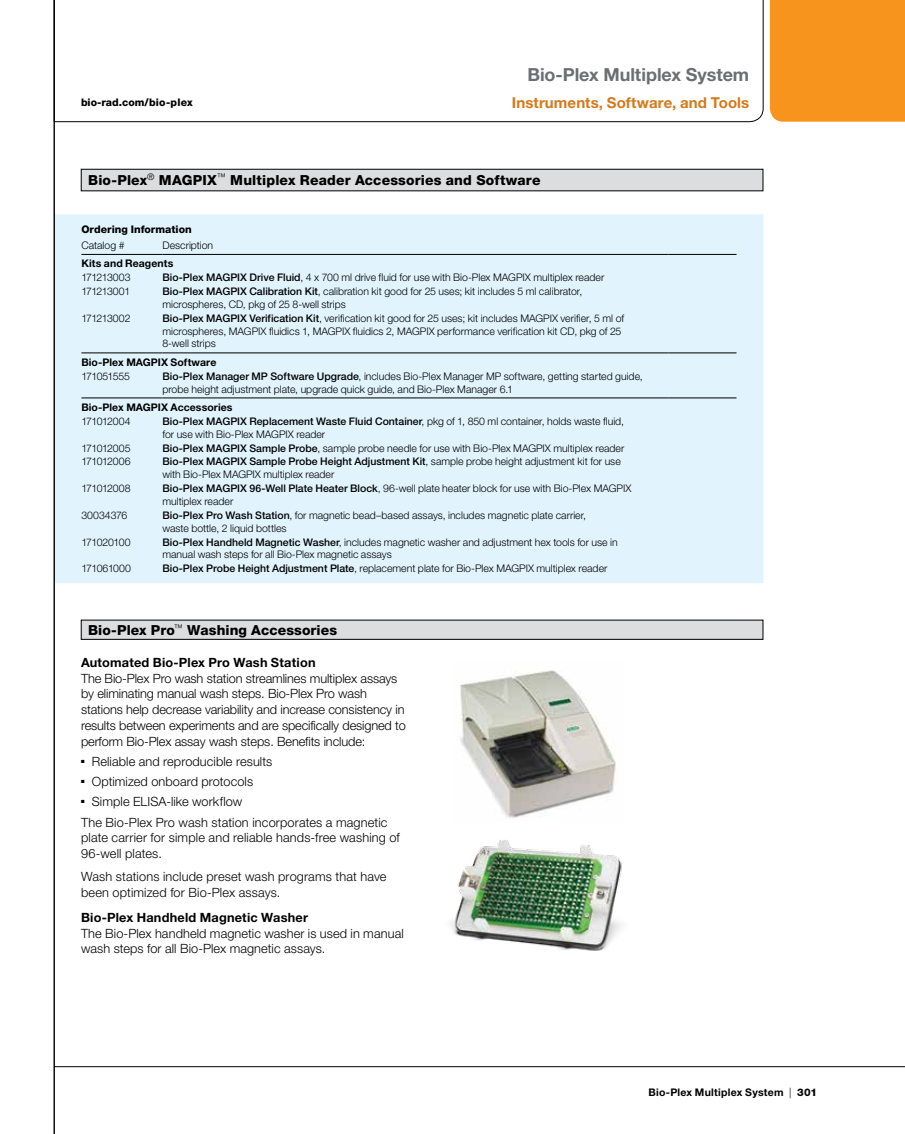
<style>
.page{position:relative;width:905px;height:1134px;background:#fff}
.page>*{position:absolute;margin:0;border:0;box-sizing:border-box;transform-origin:0 0}
.t1{font:700 18px "Helvetica Neue LT Std";letter-spacing:-.005em;color:#6d6e71}
.t2{font:700 15px "Helvetica Neue LT Std";letter-spacing:.005em;color:#d5791a}
.t3{font:800 13.8px "Helvetica Neue LT Std";letter-spacing:.01em;color:#000}
.t4{font:300 12.75px/15.8px "Helvetica Neue LT Std";color:#000}
.t5{font:700 12.75px "Helvetica Neue LT Std";letter-spacing:.015em;color:#000}
.t6{font:300 10.5px/12.8px "Helvetica Neue LT Std";color:#000}
.t7{font:700 10.5px "Helvetica Neue LT Std";letter-spacing:.01em;color:#000}
.t8{font:300 10.5px "Helvetica Neue LT Std";letter-spacing:-.05em;color:#000}
.t9{font:800 10.5px "Helvetica Neue LT Std";color:#000}
.t10{font:300 10.5px "Helvetica Neue LT Std";letter-spacing:-.06em;color:#000}
.s1{font-weight:500}
.s2{font-weight:300}
.s3{font-weight:800}
</style>
<div class="page">
<div style="left:81px;top:169px;width:682px;height:22px;background:#dcddde"></div>
<div style="left:81px;top:169px;width:682px;height:22px;border:1px solid #000"></div>
<div style="left:55px;top:214px;width:708px;height:369px;background:#e1f4fd"></div>
<hr style="left:81px;top:254px;width:81px;height:1px;background:#000">
<hr style="left:162px;top:254px;width:506px;height:1px;background:#000">
<hr style="left:668px;top:254px;width:68px;height:1px;background:#000">
<hr style="left:81px;top:398px;width:81px;height:1px;background:#000">
<hr style="left:162px;top:398px;width:506px;height:1px;background:#000">
<hr style="left:668px;top:398px;width:68px;height:1px;background:#000">
<hr style="left:81px;top:353px;width:81px;height:1px;background:#000">
<hr style="left:162px;top:353px;width:506px;height:1px;background:#000">
<hr style="left:668px;top:353px;width:68px;height:1px;background:#000">
<hr style="left:54px;top:1066px;width:850px;height:1px;background:#000">
<div style="left:770px;top:0;width:134px;height:122px;background:#f7941e"></div>
<svg style="left:55px;top:0;width:708px;height:122px"></svg>
<hr style="left:54px;top:0;width:1px;height:1134px;background:#000">
<div style="left:81px;top:620px;width:682px;height:19px;background:#dcddde"></div>
<div style="left:81px;top:620px;width:682px;height:20px;border:1px solid #000"></div>
<img style="left:460px;top:670px;width:156px;height:148px">
<img style="left:450px;top:840px;width:172px;height:111px">
<h1 class="t1" style="left:527px;top:63px;width:223px">Bio-Plex Multiplex System</h1>
<p class="t9" style="left:81px;top:96px;width:113px">bio-rad.com/bio-plex</p>
<h2 class="t2" style="left:512px;top:93px;width:239px">Instruments, Software, and Tools</h2>
<h3 class="t3" style="left:88px;top:172px;width:454px">Bio-Plex<sup>®</sup> MAGPIX<sup>™</sup> Multiplex Reader Accessories and Software</h3>
<p class="t9" style="left:81px;top:223px;width:112px">Ordering Information</p>
<p class="t6" style="left:81px;top:239px;width:45px">Catalog #</p>
<p class="t6" style="left:162px;top:239px;width:52px">Description</p>
<p class="t7" style="left:81px;top:257px;width:93px">Kits and Reagents</p>
<p class="t8" style="left:81px;top:271px;width:51px">171213003</p>
<p class="t6" style="left:162px;top:271px;width:443px"><span class="s1">Bio-Plex MAGPIX Drive Fluid</span>, 4 x 700 ml drive fluid for use with Bio-Plex MAGPIX multiplex reader</p>
<p class="t8" style="left:81px;top:285px;width:50px">171213001</p>
<p class="t6" style="left:162px;top:285px;width:421px"><span class="s1">Bio-Plex MAGPIX Calibration Kit</span>, calibration kit good for 25 uses; kit includes 5 ml calibrator, microspheres, CD, pkg of 25 8-well strips</p>
<p class="t8" style="left:81px;top:312px;width:51px">171213002</p>
<p class="t6" style="left:162px;top:312px;width:463px"><span class="s1">Bio-Plex MAGPIX Verification Kit</span>, verification kit good for 25 uses; kit includes MAGPIX verifier, 5 ml of microspheres, MAGPIX fluidics 1, MAGPIX fluidics 2, MAGPIX performance verification kit CD, pkg of 25<br>8-well strips</p>
<p class="t7" style="left:81px;top:356px;width:137px">Bio-Plex MAGPIX Software</p>
<p class="t10" style="left:81px;top:370px;width:50px">171051555</p>
<p class="t6" style="left:162px;top:369px;width:482px"><span class="s1">Bio-Plex Manager MP Software Upgrade</span>, includes Bio-Plex Manager MP software, getting started guide, probe height adjustment plate, upgrade quick guide, and Bio-Plex Manager 6.1</p>
<p class="t7" style="left:81px;top:401px;width:153px">Bio-Plex MAGPIX Accessories</p>
<p class="t8" style="left:81px;top:415px;width:51px">171012004</p>
<p class="t6" style="left:162px;top:414px;width:463px"><span class="s1">Bio-Plex MAGPIX Replacement Waste Fluid Container</span>, pkg of 1, 850 ml container, holds waste fluid, for use with Bio-Plex MAGPIX reader</p>
<p class="t8" style="left:81px;top:441px;width:51px">171012005</p>
<p class="t6" style="left:162px;top:441px;width:463px"><span class="s1">Bio-Plex MAGPIX Sample Probe</span>, sample probe needle for use with Bio-Plex MAGPIX multiplex reader</p>
<p class="t8" style="left:81px;top:455px;width:51px">171012006</p>
<p class="t6" style="left:162px;top:455px;width:460px"><span class="s1">Bio-Plex MAGPIX Sample Probe Height Adjustment Kit</span>, sample probe height adjustment kit for use with Bio-Plex MAGPIX multiplex reader</p>
<p class="t8" style="left:81px;top:482px;width:51px">171012008</p>
<p class="t6" style="left:162px;top:482px;width:470px"><span class="s1">Bio-Plex MAGPIX 96-Well Plate Heater Block</span>, 96-well plate heater block for use with Bio-Plex MAGPIX multiplex reader</p>
<p class="t6" style="left:81px;top:509px;width:47px">30034376</p>
<p class="t6" style="left:162px;top:509px;width:425px"><span class="s1">Bio-Plex Pro Wash Station</span>, for magnetic bead–based assays, includes magnetic plate carrier, waste bottle, 2 liquid bottles</p>
<p class="t8" style="left:81px;top:535px;width:51px">171020100</p>
<p class="t6" style="left:162px;top:535px;width:457px"><span class="s1">Bio-Plex Handheld Magnetic Washer</span>, includes magnetic washer and adjustment hex tools for use in manual wash steps for all Bio-Plex magnetic assays</p>
<p class="t8" style="left:81px;top:562px;width:51px">171061000</p>
<p class="t6" style="left:162px;top:562px;width:446px"><span class="s1">Bio-Plex Probe Height Adjustment Plate</span>, replacement plate for Bio-Plex MAGPIX multiplex reader</p>
<h3 class="t3" style="left:88px;top:622px;width:250px">Bio-Plex Pro<sup>™</sup> Washing Accessories</h3>
<p class="t5" style="left:81px;top:654px;width:236px">Automated Bio-Plex Pro Wash Station</p>
<p class="t4" style="left:81px;top:670px;width:326px">The Bio-Plex Pro wash station streamlines multiplex assays by eliminating manual wash steps. Bio-Plex Pro wash stations help decrease variability and increase consistency in results between experiments and are specifically designed to perform Bio-Plex assay wash steps. Benefits include:</p>
<p class="t4" style="left:81px;top:753px;width:193px">■ Reliable and reproducible results</p>
<p class="t4" style="left:81px;top:773px;width:174px">■ Optimized onboard protocols</p>
<p class="t4" style="left:81px;top:791px;width:308px;line-height:20.2px">■ Simple ELISA-like workflow<br>The Bio-Plex Pro wash station incorporates a magnetic</p>
<p class="t4" style="left:81px;top:830px;width:320px">plate carrier for simple and reliable hands-free washing of<br>96-well plates.</p>
<p class="t4" style="left:81px;top:869px;width:307px">Wash stations include preset wash programs that have been optimized for Bio-Plex assays.</p>
<p class="t5" style="left:81px;top:910px;width:228px">Bio-Plex Handheld Magnetic Washer</p>
<p class="t4" style="left:81px;top:925px;width:324px">The Bio-Plex handheld magnetic washer is used in manual wash steps for all Bio-Plex magnetic assays.</p>
<p class="t7" style="left:648px;top:1086px;width:170px">Bio-Plex Multiplex System <span class="s2">|</span> <span class="s3">301</span></p>
</div>
